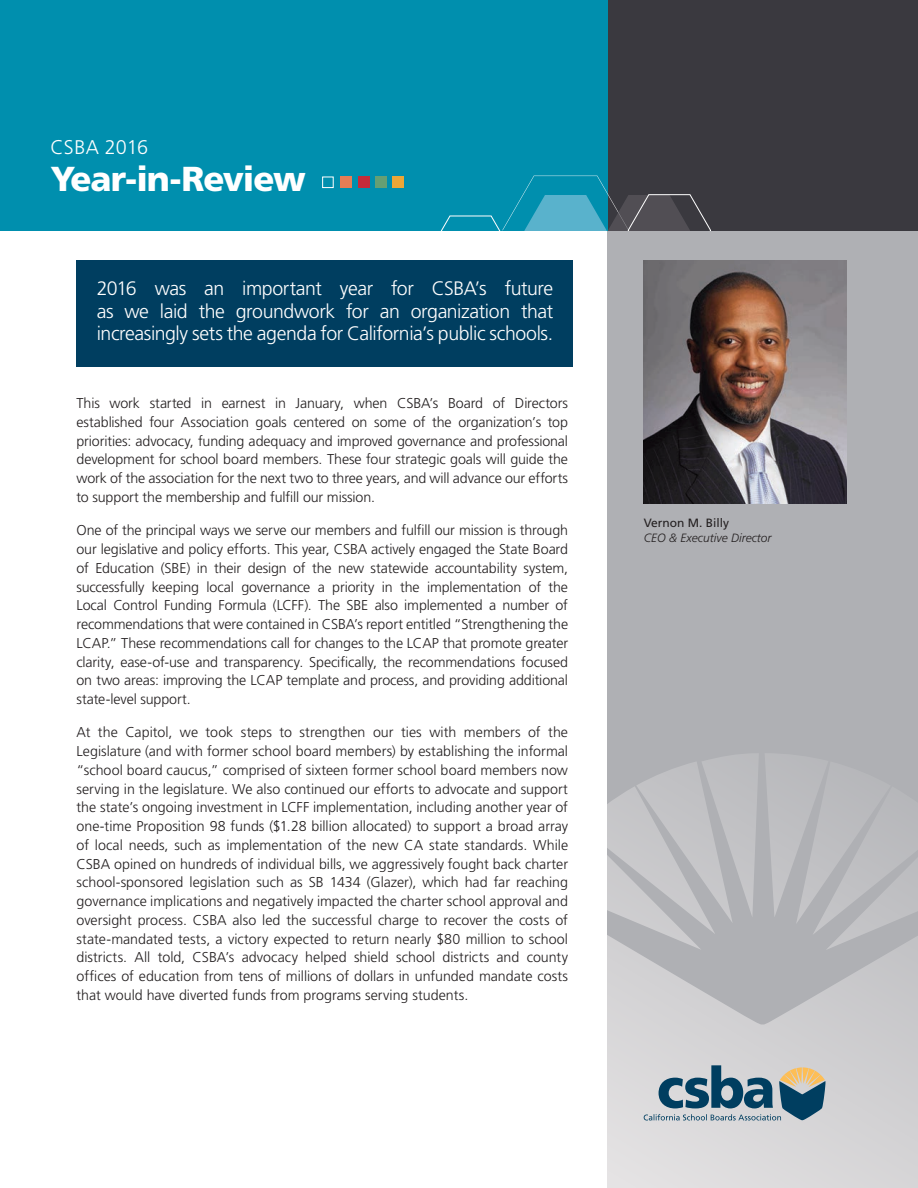
<style>
.page{position:relative;width:918px;height:1188px;background:#fff}
.page>*{position:absolute;margin:0;border:0;box-sizing:border-box;transform-origin:0 0}
.t1{font:900 34.65px "Frutiger LT Std";letter-spacing:-.03em;color:#fff}
.t2{font:300 19.8px "Frutiger LT Std";letter-spacing:.005em;color:#fff}
.Body{font:300 19.5px/22.5px "Frutiger LT Std";letter-spacing:-.02em;color:#fff;text-align:justify}
.Body-2{font:300 14.25px/18.8px "Frutiger LT Std";letter-spacing:-.005em;color:#231f20;text-align:justify}
.t3{font:italic 300 12px "Frutiger LT Std";color:#231f20}
.t4{font:12px "Frutiger LT Std";color:#231f20}
</style>
<div class="page">
<div style="left:607px;top:125px;width:311px;height:1063px;background:#afb0b4"></div>
<svg style="left:607px;top:754px;width:151px;height:135px"></svg>
<svg style="left:765px;top:754px;width:153px;height:135px"></svg>
<svg style="left:607px;top:889px;width:311px;height:299px;fill:#d0cfd1"></svg>
<div style="left:570px;top:0;width:348px;height:230px;background:#3a393f"></div>
<div style="left:0;top:0;width:607px;height:230px;background:#008fae"></div>
<svg style="left:644px;top:1065px;width:182px;height:56px;background:#899ca6"></svg>
<div style="left:76px;top:260px;width:497px;height:107px;background:#003e60"></div>
<img style="left:644px;top:260px;width:202px;height:243px">
<svg style="left:441px;top:176px;width:270px;height:54px"></svg>
<div style="left:322px;top:177px;width:12px;height:11px;background:#008fae;border:1px solid #fff"></div>
<div style="left:340px;top:177px;width:12px;height:11px;background:#e67d55"></div>
<div style="left:358px;top:177px;width:11px;height:11px;background:#c52b3a"></div>
<div style="left:375px;top:177px;width:12px;height:11px;background:#659f74"></div>
<div style="left:392px;top:177px;width:12px;height:11px;background:#eba637"></div>
<p class="t2" style="left:50px;top:136px;width:99px">CSBA 2016</p>
<h1 class="t1" style="left:51px;top:158px;width:257px">Year-in-Review</h1>
<p class="Body" style="left:97px;top:277px;width:458px">2016 was an important year for CSBA’s future as we laid the groundwork for an organization that increasingly sets the agenda for California’s public schools.</p>
<p class="Body-2" style="left:76px;top:394px;width:493px">This work started in earnest in January, when CSBA’s Board of Directors established four Association goals centered on some of the organization’s top priorities: advocacy, funding adequacy and improved governance and professional development for school board members. These four strategic goals will guide the work of the association for the next two to three years, and will advance our efforts to support the membership and fulfill our mission.</p>
<p class="Body-2" style="left:76px;top:521px;width:493px">One of the principal ways we serve our members and fulfill our mission is through our legislative and policy efforts. This year, CSBA actively engaged the State Board of Education (SBE) in their design of the new statewide accountability system, successfully keeping local governance a priority in the implementation of the Local Control Funding Formula (LCFF). The SBE also implemented a number of recommendations that were contained in CSBA’s report entitled “Strengthening the LCAP.” These recommendations call for changes to the LCAP that promote greater clarity, ease-of-use and transparency. Specifically, the recommendations focused on two areas: improving the LCAP template and process, and providing additional state-level support.</p>
<p class="Body-2" style="left:76px;top:723px;width:493px">At the Capitol, we took steps to strengthen our ties with members of the Legislature (and with former school board members) by establishing the informal “school board caucus,” comprised of sixteen former school board members now serving in the legislature. We also continued our efforts to advocate and support the state’s ongoing investment in LCFF implementation, including another year of one-time Proposition 98 funds ($1.28 billion allocated) to support a broad array of local needs, such as implementation of the new CA state standards. While CSBA opined on hundreds of individual bills, we aggressively fought back charter school-sponsored legislation such as SB 1434 (Glazer), which had far reaching governance implications and negatively impacted the charter school approval and oversight process. CSBA also led the successful charge to recover the costs of state-mandated tests, a victory expected to return nearly $80 million to school districts. All told, CSBA’s advocacy helped shield school districts and county offices of education from tens of millions of dollars in unfunded mandate costs that would have diverted funds from programs serving students.</p>
<p class="t4" style="left:644px;top:516px;width:87px">Vernon M. Billy</p>
<p class="t3" style="left:644px;top:531px;width:129px">CEO &amp; Executive Director</p>
</div>
